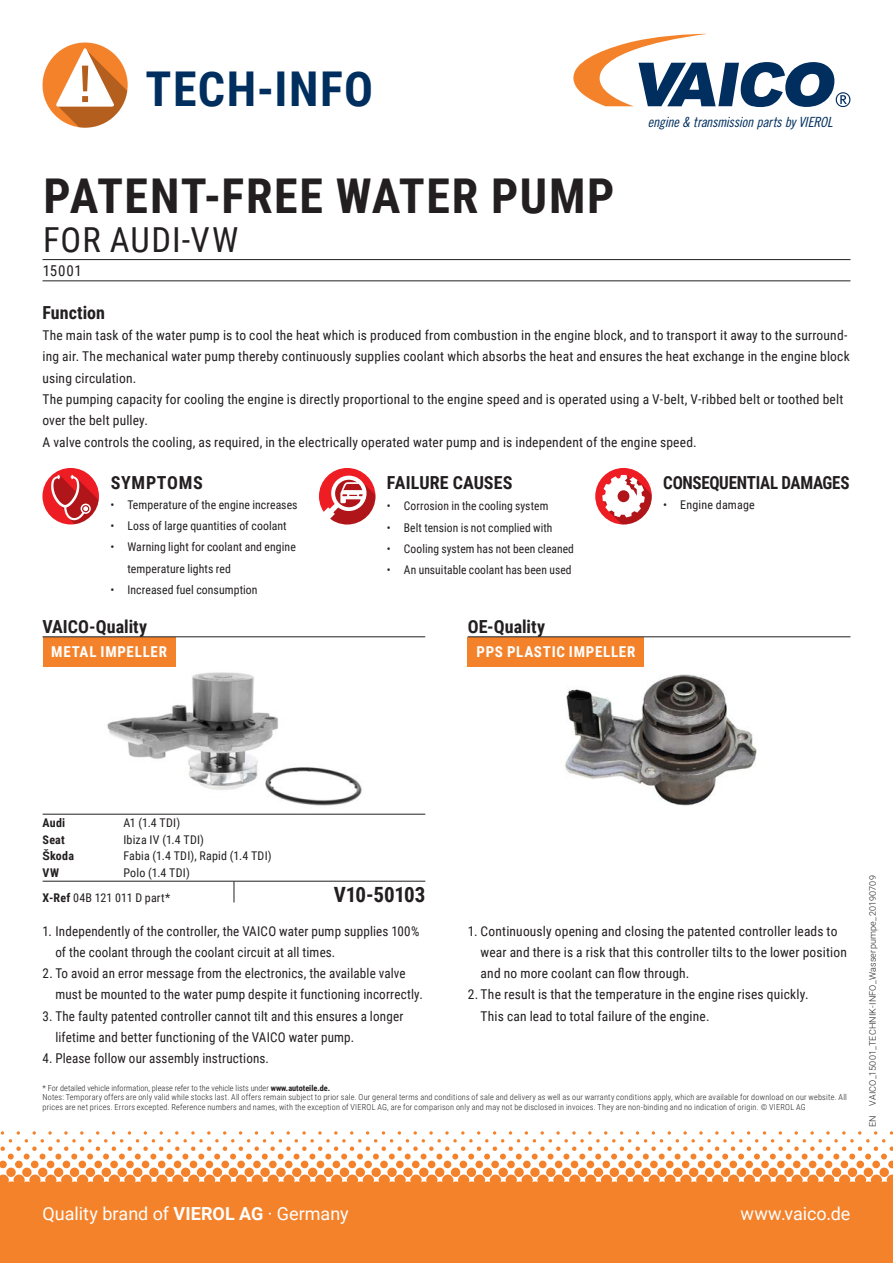
<style>
.page{position:relative;width:893px;height:1263px;background:#fff}
.page>*{position:absolute;margin:0;border:0;box-sizing:border-box;transform-origin:0 0}
.t1{font:700 48px "Roboto Condensed";letter-spacing:.03em;color:#231f20}
.t2{font:700 48px "Roboto Condensed";letter-spacing:.03em;color:#002e5e}
.t3{font:34.5px "Roboto Condensed";letter-spacing:.03em;color:#231f20}
.t4{font:700 21px "Roboto Condensed";letter-spacing:-.015em;color:#231f20}
.t5{font:700 18px "Roboto Condensed";color:#231f20}
.t6{font:18px "Roboto";color:#fff}
.t7{font:700 18px "Roboto Condensed";color:#231f20;scale:.94 1}
.t8{font:700 18px "Roboto Condensed";letter-spacing:.04em;color:#231f20}
.t9{font:700 15px "Roboto Condensed";letter-spacing:.045em;color:#fff}
.t10{font:15px "Roboto Condensed";letter-spacing:.045em;color:#231f20}
.t11{font:14.1px "Trade Gothic Cond Eighteen Obl";letter-spacing:-.02em;color:#002e5e}
.t12{font:13.5px/21.3px "Roboto Condensed";letter-spacing:.01em;color:#231f20}
.t13{font:12px/21.3px "Roboto Condensed";letter-spacing:.01em;color:#231f20}
.t14{font:12px "Roboto Condensed";letter-spacing:.01em;color:#231f20;scale:.96 1}
.t15{font:700 12px "Roboto Condensed";letter-spacing:.02em;color:#231f20}
.t16{font:300 9px "Roboto";letter-spacing:.02em;color:#231f20}
.t17{font:300 8.25px/9.9px "Roboto Condensed";letter-spacing:.025em;color:#231f20}
.s1{font-family:"Roboto"}
.s2{font-weight:700}
</style>
<div class="page">
<svg style="left:0;top:1131px;width:893px;height:54px"></svg>
<div style="left:0;top:1185px;width:893px;height:78px;background:#f4822b"></div>
<svg style="left:573px;top:34px;width:277px;height:73px"></svg>
<div style="left:43px;top:43px;width:85px;height:85px;background:#f4822b;border-radius:50%"></div>
<svg style="left:55px;top:47px;width:73px;height:81px"></svg>
<img style="left:105px;top:672px;width:259px;height:142px">
<div style="left:468px;top:637px;width:176px;height:30px;background:#f4822b"></div>
<div style="left:43px;top:637px;width:133px;height:30px;background:#f4822b"></div>
<hr style="left:43px;top:259px;width:807px;height:1px;background:#231f20">
<hr style="left:43px;top:281px;width:807px;height:1px;background:#231f20">
<hr style="left:43px;top:636px;width:382px;height:1px;background:#231f20">
<hr style="left:468px;top:636px;width:382px;height:1px;background:#231f20">
<div style="left:42px;top:468px;width:57px;height:56px;background:#ee1d23;border-radius:50%"></div>
<div style="left:319px;top:468px;width:56px;height:56px;background:#ee1d23;border-radius:50%"></div>
<svg style="left:319px;top:476px;width:56px;height:49px"></svg>
<svg style="left:51px;top:475px;width:48px;height:49px"></svg>
<div style="left:595px;top:468px;width:57px;height:56px;background:#ee1d23;border-radius:50%"></div>
<svg style="left:602px;top:475px;width:50px;height:49px"></svg>
<hr style="left:43px;top:814px;width:191px;height:1px;background:#231f20">
<hr style="left:234px;top:814px;width:191px;height:1px;background:#231f20">
<hr style="left:43px;top:881px;width:191px;height:1px;background:#231f20">
<hr style="left:234px;top:881px;width:191px;height:1px;background:#231f20">
<svg style="left:234px;top:881px;width:1px;height:21px"></svg>
<img style="left:565px;top:674px;width:192px;height:131px">
<h1 class="t2" style="left:146px;top:56px;width:229px">TECH-INFO</h1>
<p class="t11" style="left:648px;top:114px;width:186px">engine &amp; transmission parts by VIEROL</p>
<h1 class="t1" style="left:43px;top:162px;width:572px">PATENT-FREE WATER PUMP</h1>
<h2 class="t3" style="left:43px;top:216px;width:197px">FOR AUDI-VW</h2>
<p class="t10" style="left:43px;top:261px;width:40px">15001</p>
<h3 class="t5" style="left:43px;top:300px;width:64px">Function</h3>
<p class="t12" style="left:43px;top:324px;width:809px">The main task of the water pump is to cool the heat which is produced from combustion in the engine block, and to transport it away to the surround&shy;ing air. The mechanical water pump thereby continuously supplies coolant which absorbs the heat and ensures the heat exchange in the engine block using circulation.<br>The pumping capacity for cooling the engine is directly proportional to the engine speed and is operated using a V-belt, V-ribbed belt or toothed belt over the belt pulley.<br>A valve controls the cooling, as required, in the electrically operated water pump and is independent of the engine speed.</p>
<h3 class="t8" style="left:111px;top:470px;width:93px">SYMPTOMS</h3>
<p class="t13" style="left:110px;top:493px;width:189px">• Temperature of the engine increases</p>
<p class="t13" style="left:110px;top:515px;width:178px">• Loss of large quantities of coolant</p>
<p class="t13" style="left:127px;top:536px;width:170px;text-indent:-17px">• Warning light for coolant and engine temperature lights red</p>
<p class="t13" style="left:110px;top:578px;width:149px">• Increased fuel consumption</p>
<h3 class="t5" style="left:387px;top:470px;width:127px">FAILURE CAUSES</h3>
<p class="t14" style="left:387px;top:498px;width:170px">• Corrosion in the cooling system</p>
<p class="t14" style="left:387px;top:519px;width:174px">• Belt tension is not complied with</p>
<p class="t14" style="left:387px;top:540px;width:196px">• Cooling system has not been cleaned</p>
<p class="t14" style="left:387px;top:561px;width:194px">• An unsuitable coolant has been used</p>
<h3 class="t7" style="left:663px;top:470px;width:200px">CONSEQUENTIAL DAMAGES</h3>
<p class="t13" style="left:663px;top:493px;width:93px">• Engine damage</p>
<h3 class="t5" style="left:43px;top:614px;width:106px">VAICO-Quality</h3>
<h3 class="t5" style="left:468px;top:614px;width:79px">OE-Quality</h3>
<p class="t9" style="left:51px;top:641px;width:117px">METAL IMPELLER</p>
<p class="t9" style="left:477px;top:641px;width:160px">PPS PLASTIC IMPELLER</p>
<p class="t15" style="left:43px;top:815px;width:24px">Audi</p>
<p class="t13" style="left:123px;top:812px;width:58px">A1 (1.4 TDI)</p>
<p class="t15" style="left:43px;top:831px;width:24px">Seat</p>
<p class="t13" style="left:123px;top:828px;width:82px">Ibiza IV (1.4 TDI)</p>
<p class="t15" style="left:43px;top:848px;width:33px"><span class="s1">Š</span>koda</p>
<p class="t13" style="left:123px;top:845px;width:150px">Fabia (1.4 TDI), Rapid (1.4 TDI)</p>
<p class="t15" style="left:43px;top:864px;width:18px">VW</p>
<p class="t13" style="left:43px;top:859px;width:149px;line-height:25.5px;text-indent:81px">Polo (1.4 TDI)<br><span class="s2">X-Ref</span> 04B 121 011 D part*</p>
<h3 class="t4" style="left:334px;top:880px;width:93px">V10-50103</h3>
<p class="t12" style="left:55px;top:919px;width:365px;text-indent:-13px">1. Independently of the controller, the VAICO water pump supplies 100% of the coolant through the coolant circuit at all times.</p>
<p class="t12" style="left:55px;top:962px;width:369px;text-indent:-13px">2. To avoid an error message from the electronics, the available valve must be mounted to the water pump despite it functioning incorrectly.</p>
<p class="t12" style="left:55px;top:1005px;width:349px;text-indent:-13px">3. The faulty patented controller cannot tilt and this ensures a longer lifetime and better functioning of the VAICO water pump.</p>
<p class="t12" style="left:43px;top:1047px;width:228px">4. Please follow our assembly instructions.</p>
<p class="t12" style="left:481px;top:919px;width:368px;text-indent:-13px">1. Continuously opening and closing the patented controller leads to wear and there is a risk that this controller tilts to the lower position and no more coolant can flow through.</p>
<p class="t12" style="left:481px;top:983px;width:329px;text-indent:-13px">2. The result is that the temperature in the engine rises quickly.<br>This can lead to total failure of the engine.</p>
<p class="t17" style="left:43px;top:1082px;width:806px">* For detailed vehicle information, please refer to the vehicle lists under <span class="s2">www.autoteile.de.<br></span>Notes: Temporary offers are only valid while stocks last. All offers remain subject to prior sale. Our general terms and conditions of sale and delivery as well as our warranty conditions apply, which are available for download on our website. All prices are net prices. Errors excepted. Reference numbers and names, with the exception of VIEROL AG, are for comparison only and may not be disclosed in invoices. They are non-binding and no indication of origin. © VIEROL AG</p>
<p class="t16" style="left:866px;top:1106px;width:232px;rotate:-90deg">VAICO_15001_TECHNIK-INFO_Wasserpumpe_20190709</p>
<p class="t16" style="left:866px;top:1127px;width:13px;rotate:-90deg">EN</p>
<h3 class="t6" style="left:43px;top:1201px;width:308px">Quality brand of <span class="s2">VIEROL AG</span> · Germany</h3>
<h3 class="t6" style="left:740px;top:1201px;width:112px">www.vaico.de</h3>
</div>
